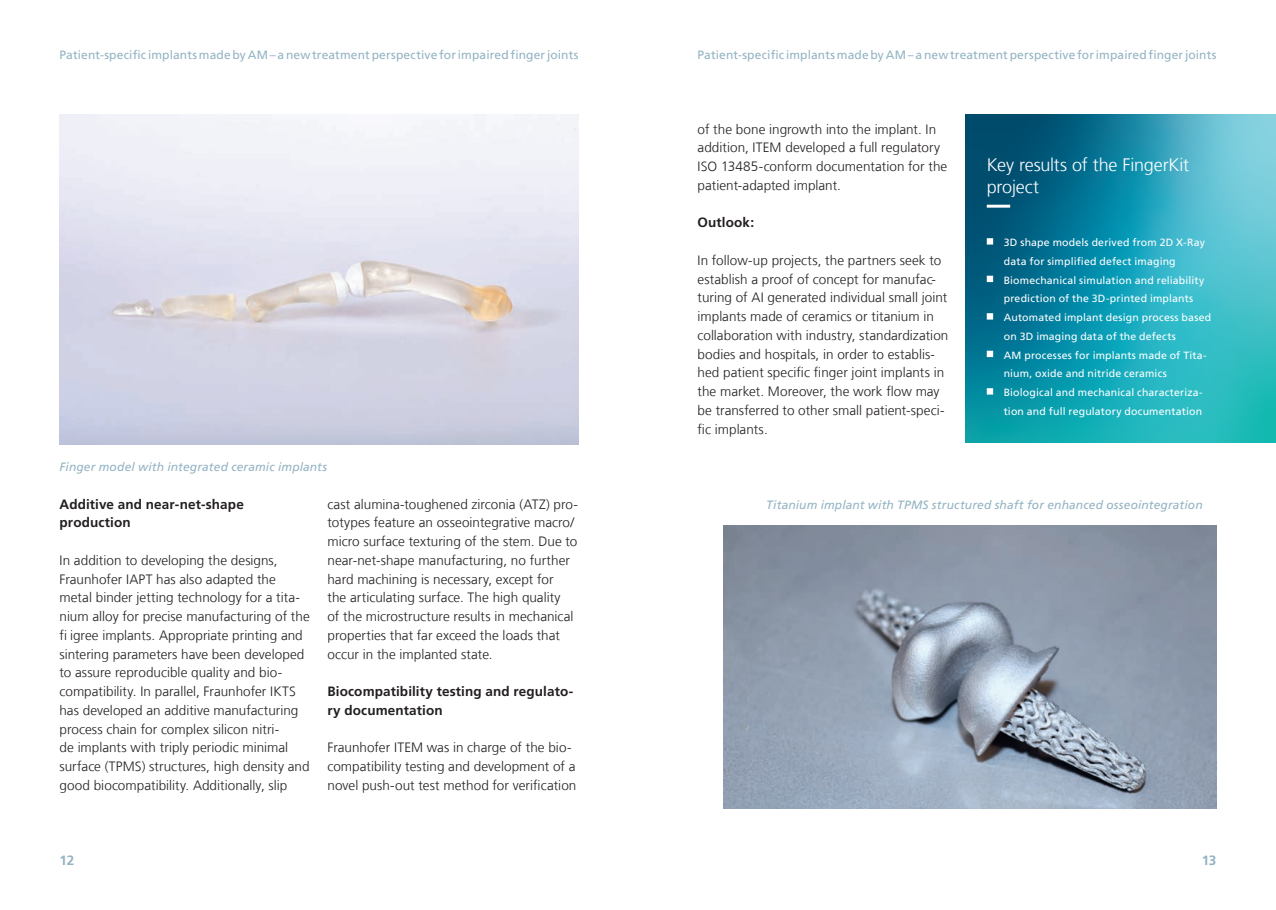
<style>
.page{position:relative;width:1276px;height:910px;background:#fff}
.page>*{position:absolute;margin:0;border:0;box-sizing:border-box;transform-origin:0 0}
.Infokasten_gross_Ueberschrift_12_14_4_we{font:300 18px/21.6px "Frutiger LT Com";letter-spacing:-.01em;color:#fff}
.Fliesstext_9_12_5_schwarz{font:300 13.5px/18.8px "Frutiger LT Com";color:#231f20}
.Absatzueberschrift_9_12_5_schwarz_bold{font:700 13.5px/18.8px "Frutiger LT Com";letter-spacing:.01em;color:#231f20}
.Fliesstext_9_12_5_schwarz-2{font:700 13.5px "Frutiger LT Com";letter-spacing:.01em;color:#231f20}
.t1{font:700 13.5px "Frutiger LT Com";color:#93b3c3}
.t2{font:12px "Frutiger LT Com";letter-spacing:.01em;color:#93b3c3}
.Bildtext_Marginal_8_12_5_grey{font:italic 12px "Frutiger LT Com";letter-spacing:.015em;color:#93b3c3}
.Aufzaehlung_9_12_5_weiss{font:10.5px/18.8px "Frutiger LT Com";letter-spacing:.015em;color:#fff}
</style>
<div class="page">
<img style="left:723px;top:525px;width:493px;height:284px">
<svg style="left:965px;top:115px;width:311px;height:328px;background:#2199ad"></svg>
<svg style="left:986px;top:205px;width:226px;height:3px"></svg>
<svg style="left:986px;top:238px;width:226px;height:7px;background:#1b8fab"></svg>
<svg style="left:986px;top:276px;width:226px;height:6px"></svg>
<svg style="left:986px;top:313px;width:226px;height:7px;background:#189ab2"></svg>
<svg style="left:986px;top:351px;width:226px;height:6px"></svg>
<svg style="left:986px;top:388px;width:226px;height:7px;background:#1aa9b7"></svg>
<p class="t2" style="left:60px;top:47px;width:520px">Patient-specific implants made by AM – a new treatment perspective for impaired finger joints</p>
<p class="Bildtext_Marginal_8_12_5_grey" style="left:60px;top:460px;width:269px">Finger model with integrated ceramic implants</p>
<p class="Absatzueberschrift_9_12_5_schwarz_bold" style="left:60px;top:495px;width:186px">Additive and near-net-shape production</p>
<p class="Fliesstext_9_12_5_schwarz" style="left:60px;top:551px;width:252px">In addition to developing the designs, Fraunhofer IAPT has also adapted the metal binder jetting technology for a tita&shy;nium alloy for precise manufacturing of the fi igree implants. Appropriate printing and sintering parameters have been developed to assure reproducible quality and bio&shy;compatibility. In parallel, Fraunhofer IKTS has developed an additive manufacturing process chain for complex silicon nitri-<br>de implants with triply periodic minimal surface (TPMS) structures, high density and good biocompatibility. Additionally, slip</p>
<p class="Fliesstext_9_12_5_schwarz" style="left:327px;top:495px;width:252px">cast alumina-toughened zirconia (ATZ) pro&shy;totypes feature an osseointegrative macro/ micro surface texturing of the stem. Due to near-net-shape manufacturing, no further hard machining is necessary, except for<br>the articulating surface. The high quality<br>of the microstructure results in mechanical properties that far exceed the loads that occur in the implanted state.</p>
<p class="Absatzueberschrift_9_12_5_schwarz_bold" style="left:327px;top:682px;width:247px">Biocompatibility testing and regulato&shy;ry documentation</p>
<p class="Fliesstext_9_12_5_schwarz" style="left:327px;top:738px;width:250px">Fraunhofer ITEM was in charge of the bio&shy;compatibility testing and development of a novel push-out test method for verification</p>
<p class="t1" style="left:60px;top:852px;width:16px">12</p>
<p class="t2" style="left:697px;top:47px;width:520px">Patient-specific implants made by AM – a new treatment perspective for impaired finger joints</p>
<p class="Fliesstext_9_12_5_schwarz" style="left:697px;top:120px;width:251px">of the bone ingrowth into the implant. In addition, ITEM developed a full regulatory ISO 13485-conform documentation for the patient-adapted implant.</p>
<p class="Fliesstext_9_12_5_schwarz-2" style="left:697px;top:215px;width:58px">Outlook:</p>
<p class="Fliesstext_9_12_5_schwarz" style="left:697px;top:251px;width:252px">In follow-up projects, the partners seek to establish a proof of concept for manufac&shy;turing of AI generated individual small joint implants made of ceramics or titanium in collaboration with industry, standardization bodies and hospitals, in order to establis&shy;hed patient specific finger joint implants in the market. Moreover, the work flow may be transferred to other small patient-speci&shy;fic implants.</p>
<p class="Infokasten_gross_Ueberschrift_12_14_4_we" style="left:986px;top:154px;width:204px">Key results of the FingerKit project</p>
<p class="Aufzaehlung_9_12_5_weiss" style="left:1003px;top:233px;width:203px">3D shape models derived from 2D X-Ray data for simplified defect imaging</p>
<p class="Aufzaehlung_9_12_5_weiss" style="left:1003px;top:271px;width:202px">Biomechanical simulation and reliability prediction of the 3D-printed implants</p>
<p class="Aufzaehlung_9_12_5_weiss" style="left:1003px;top:308px;width:209px">Automated implant design process based on 3D imaging data of the defects</p>
<p class="Aufzaehlung_9_12_5_weiss" style="left:1003px;top:346px;width:204px">AM processes for implants made of Tita&shy;nium, oxide and nitride ceramics</p>
<p class="Aufzaehlung_9_12_5_weiss" style="left:1003px;top:383px;width:200px">Biological and mechanical characteriza&shy;tion and full regulatory documentation</p>
<p class="Bildtext_Marginal_8_12_5_grey" style="left:766px;top:497px;width:438px">Titanium implant with TPMS structured shaft for enhanced osseointegration</p>
<p class="t1" style="left:1201px;top:852px;width:16px">13</p>
</div>
